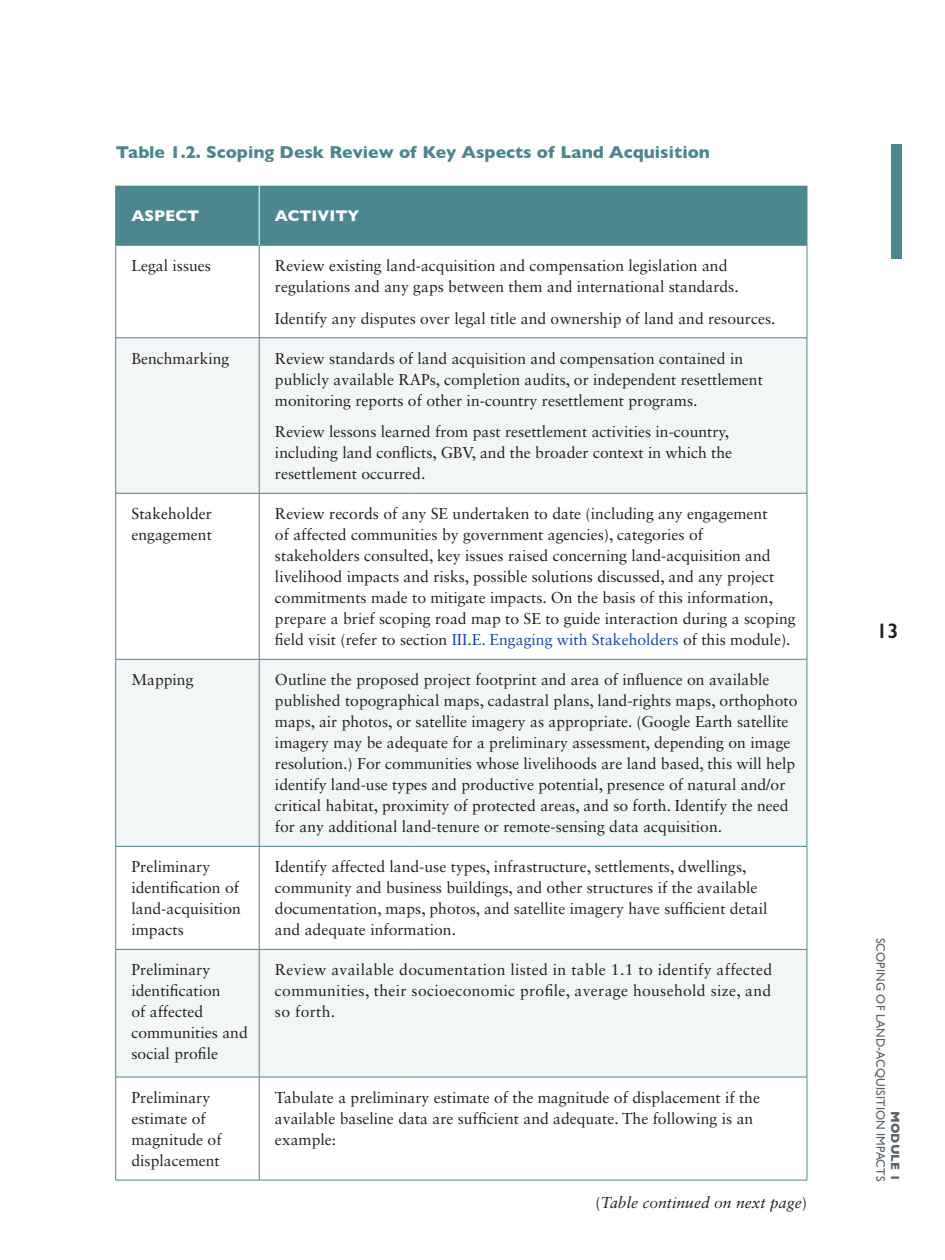
<style>
.page{position:relative;width:945px;height:1260px;background:#fff}
.page>*{position:absolute;margin:0;border:0;box-sizing:border-box;transform-origin:0 0}
.t1{font:600 21px "Gill Sans";color:#231f20}
.t2{font:700 17.5px "Gill Sans";color:#4a878f}
.t3{font:15.75px/21px "Sabon LT Std";color:#231f20}
.t4{font:italic 15.75px "Sabon LT Std";color:#231f20}
.t5{font:700 15.75px "Gill Sans";color:#fff}
.t6{font:12.25px "Gill Sans";letter-spacing:.01em;color:#566169}
.t7{font:700 12.25px "Gill Sans";letter-spacing:.01em;color:#566169}
.s1{color:#15489e}
.s2{font-style:normal}
</style>
<div class="page">
<div style="left:891px;top:145px;width:11px;height:114px;background:#4a878f"></div>
<div style="left:116px;top:186px;width:691px;height:59px;background:#4a878f"></div>
<svg style="left:116px;top:338px;width:691px;height:739px;fill:#f3f6f7"></svg>
<hr style="left:259px;top:245px;width:1px;height:93px;background:#4a878f">
<hr style="left:116px;top:337px;width:143px;height:1px;background:#4a878f">
<hr style="left:259px;top:337px;width:152px;height:1px;background:#4a878f">
<hr style="left:259px;top:338px;width:1px;height:155px;background:#4a878f">
<hr style="left:411px;top:337px;width:396px;height:1px;background:#4a878f">
<hr style="left:116px;top:493px;width:143px;height:1px;background:#4a878f">
<hr style="left:259px;top:493px;width:152px;height:1px;background:#4a878f">
<hr style="left:259px;top:494px;width:1px;height:165px;background:#4a878f">
<hr style="left:411px;top:493px;width:396px;height:1px;background:#4a878f">
<hr style="left:116px;top:659px;width:143px;height:1px;background:#4a878f">
<hr style="left:259px;top:659px;width:152px;height:1px;background:#4a878f">
<hr style="left:259px;top:660px;width:1px;height:186px;background:#4a878f">
<hr style="left:411px;top:659px;width:396px;height:1px;background:#4a878f">
<hr style="left:116px;top:846px;width:143px;height:1px;background:#4a878f">
<hr style="left:259px;top:846px;width:152px;height:1px;background:#4a878f">
<hr style="left:259px;top:847px;width:1px;height:102px;background:#4a878f">
<hr style="left:411px;top:846px;width:396px;height:1px;background:#4a878f">
<hr style="left:116px;top:949px;width:143px;height:1px;background:#4a878f">
<hr style="left:259px;top:949px;width:152px;height:1px;background:#4a878f">
<hr style="left:259px;top:950px;width:1px;height:127px;background:#4a878f">
<hr style="left:411px;top:949px;width:396px;height:1px;background:#4a878f">
<hr style="left:116px;top:1077px;width:143px;height:1px;background:#4a878f">
<hr style="left:259px;top:1077px;width:152px;height:1px;background:#4a878f">
<hr style="left:259px;top:1077px;width:1px;height:103px;background:#4a878f">
<hr style="left:411px;top:1077px;width:396px;height:1px;background:#4a878f">
<hr style="left:115px;top:245px;width:1px;height:93px;background:#4a878f">
<hr style="left:807px;top:245px;width:1px;height:93px;background:#4a878f">
<hr style="left:115px;top:338px;width:1px;height:155px;background:#4a878f">
<hr style="left:807px;top:338px;width:1px;height:155px;background:#4a878f">
<hr style="left:115px;top:494px;width:1px;height:165px;background:#4a878f">
<hr style="left:807px;top:494px;width:1px;height:165px;background:#4a878f">
<hr style="left:115px;top:660px;width:1px;height:186px;background:#4a878f">
<hr style="left:807px;top:660px;width:1px;height:186px;background:#4a878f">
<hr style="left:115px;top:847px;width:1px;height:102px;background:#4a878f">
<hr style="left:807px;top:847px;width:1px;height:102px;background:#4a878f">
<hr style="left:115px;top:950px;width:1px;height:127px;background:#4a878f">
<hr style="left:807px;top:950px;width:1px;height:127px;background:#4a878f">
<hr style="left:115px;top:1077px;width:1px;height:103px;background:#4a878f">
<hr style="left:807px;top:1077px;width:1px;height:103px;background:#4a878f">
<hr style="left:115px;top:186px;width:1px;height:59px;background:#4a878f">
<hr style="left:807px;top:186px;width:1px;height:59px;background:#4a878f">
<hr style="left:116px;top:245px;width:143px;height:1px;background:#4a878f">
<hr style="left:259px;top:245px;width:152px;height:1px;background:#4a878f">
<hr style="left:411px;top:245px;width:396px;height:1px;background:#4a878f">
<hr style="left:116px;top:1180px;width:143px;height:1px;background:#4a878f">
<hr style="left:259px;top:1180px;width:152px;height:1px;background:#4a878f">
<hr style="left:411px;top:1180px;width:396px;height:1px;background:#4a878f">
<hr style="left:259px;top:186px;width:1px;height:59px;background:#fff">
<p class="t2" style="left:116px;top:138px;width:596px">Table 1.2. Scoping Desk Review of Key Aspects of Land Acquisition</p>
<p class="t5" style="left:131px;top:203px;width:69px">ASPECT</p>
<p class="t5" style="left:275px;top:203px;width:86px">ACTIVITY</p>
<p class="t3" style="left:131px;top:255px;width:81px">Legal issues</p>
<p class="t3" style="left:275px;top:255px;width:465px">Review existing land-acquisition and compensation legislation and regulations and any gaps between them and international standards.</p>
<p class="t3" style="left:275px;top:308px;width:502px">Identify any disputes over legal title and ownership of land and resources.</p>
<p class="t3" style="left:131px;top:348px;width:99px">Benchmarking</p>
<p class="t3" style="left:275px;top:348px;width:489px">Review standards of land acquisition and compensation contained in publicly available RAPs, completion audits, or independent resettlement monitoring reports of other in-country resettlement programs.</p>
<p class="t3" style="left:275px;top:421px;width:459px">Review lessons learned from past resettlement activities in-country, including land conflicts, GBV, and the broader context in which the resettlement occurred.</p>
<p class="t3" style="left:131px;top:503px;width:82px">Stakeholder engagement</p>
<p class="t3" style="left:275px;top:503px;width:522px">Review records of any SE undertaken to date (including any engagement<br>of affected communities by government agencies), categories of<br>stakeholders consulted, key issues raised concerning land-acquisition and livelihood impacts and risks, possible solutions discussed, and any project commitments made to mitigate impacts. On the basis of this information, prepare a brief scoping road map to SE to guide interaction during a scoping field visit (refer to section <span class="s1">III.E. Engaging with Stakeholders</span> of this module).</p>
<p class="t3" style="left:131px;top:669px;width:64px">Mapping</p>
<p class="t3" style="left:275px;top:669px;width:524px">Outline the proposed project footprint and area of influence on available published topographical maps, cadastral plans, land-rights maps, orthophoto maps, air photos, or satellite imagery as appropriate. (Google Earth satellite imagery may be adequate for a preliminary assessment, depending on image resolution.) For communities whose livelihoods are land based, this will help identify land-use types and productive potential, presence of natural and/or critical habitat, proximity of protected areas, and so forth. Identify the need for any additional land-tenure or remote-sensing data acquisition.</p>
<p class="t3" style="left:131px;top:856px;width:111px">Preliminary identification of land-acquisition impacts</p>
<p class="t3" style="left:275px;top:856px;width:494px">Identify affected land-use types, infrastructure, settlements, dwellings, community and business buildings, and other structures if the available documentation, maps, photos, and satellite imagery have sufficient detail and adequate information.</p>
<p class="t3" style="left:131px;top:959px;width:118px">Preliminary identification<br>of affected communities and social profile</p>
<p class="t3" style="left:275px;top:959px;width:499px;text-align:justify">Review available documentation listed in table 1.1 to identify affected communities, their socioeconomic profile, average household size, and so forth.</p>
<p class="t3" style="left:131px;top:1087px;width:92px">Preliminary estimate of magnitude of displacement</p>
<p class="t3" style="left:275px;top:1087px;width:487px">Tabulate a preliminary estimate of the magnitude of displacement if the available baseline data are sufficient and adequate. The following is an example:</p>
<p class="t4" style="left:595px;top:1193px;width:213px"><span class="s2">(</span>Table continued on next page<span class="s2">)</span></p>
<h1 class="t1" style="left:876px;top:618px;width:24px">13</h1>
<p class="t6" style="left:888px;top:938px;width:244px;rotate:90deg">Scoping of Land-Acquisition Impacts</p>
<p class="t7" style="left:905px;top:1111px;width:72px;rotate:90deg">MODULE 1</p>
</div>
